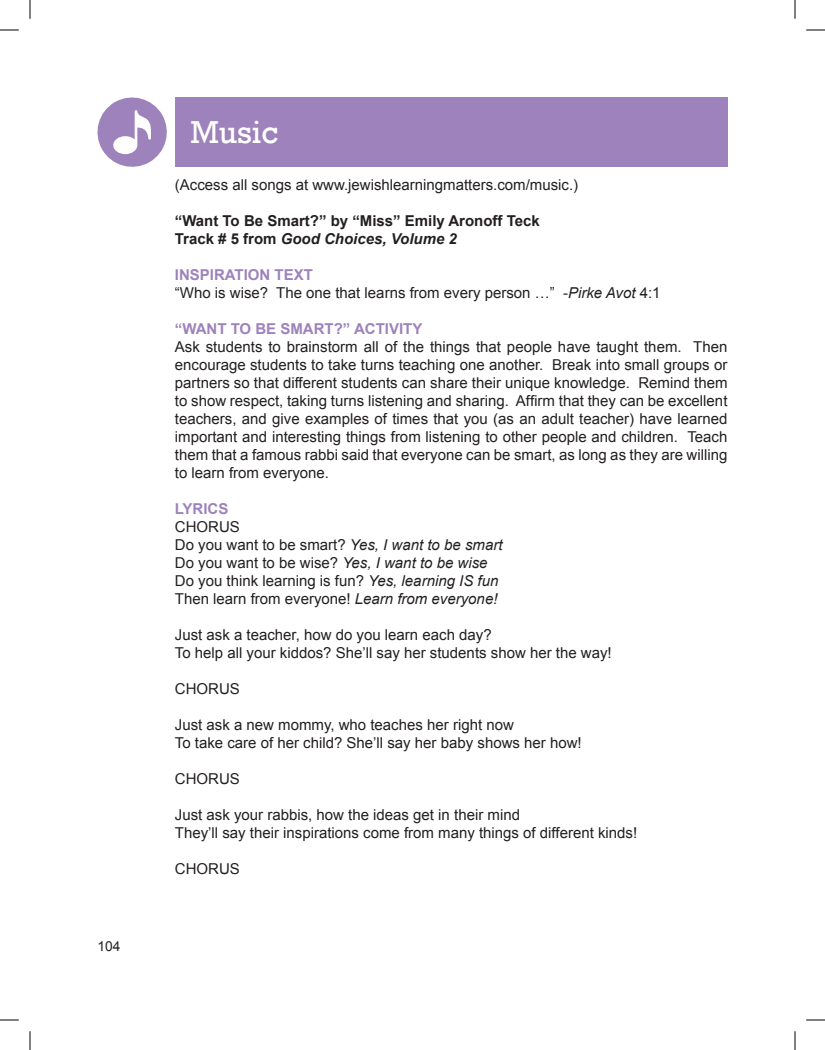
<style>
.page{position:relative;width:825px;height:1050px;background:#fff}
.page>*{position:absolute;margin:0;border:0;box-sizing:border-box;transform-origin:0 0}
.t1{font:32.5px "Rockwell";color:#fff}
.t2{font:15px/18px "Arial";color:#231f20}
.t3{font:700 15px/18px "Arial";color:#231f20}
.t4{font:700 15px "Arial";color:#9e82bb}
.t5{font:13.75px "Arial";color:#231f20}
.s1{font-style:italic}
.s2{font-weight:700;color:#9e82bb}
</style>
<div class="page">
<div style="left:175px;top:98px;width:553px;height:69px;background:#9e82bb"></div>
<svg style="left:97px;top:97px;width:70px;height:70px"></svg>
<svg style="left:0;top:29px;width:19px;height:2px"></svg>
<svg style="left:806px;top:29px;width:19px;height:2px"></svg>
<svg style="left:0;top:1019px;width:19px;height:2px"></svg>
<svg style="left:806px;top:1019px;width:19px;height:2px"></svg>
<svg style="left:29px;top:0;width:2px;height:19px"></svg>
<svg style="left:29px;top:1031px;width:2px;height:19px"></svg>
<svg style="left:794px;top:0;width:2px;height:19px"></svg>
<svg style="left:794px;top:1031px;width:2px;height:19px"></svg>
<p class="t5" style="left:98px;top:937px;width:24px">104</p>
<h1 class="t1" style="left:190px;top:114px;width:90px">Music</h1>
<p class="t2" style="left:175px;top:176px;width:405px">(Access all songs at www.jewishlearningmatters.com/music.)</p>
<p class="t3" style="left:175px;top:212px;width:367px">“Want To Be Smart?” by “Miss” Emily Aronoff Teck<br>Track # 5 from <span class="s1">Good Choices, Volume 2</span></p>
<p class="t2" style="left:175px;top:266px;width:487px"><span class="s2">Inspiration Text<br></span>“Who is wise? The one that learns from every person …” -<span class="s1">Pirke Avot</span> 4:1</p>
<p class="t4" style="left:175px;top:319px;width:249px">“Want To Be Smart?” Activity</p>
<p class="t2" style="left:175px;top:338px;width:554px;text-align:justify">Ask students to brainstorm all of the things that people have taught them. Then encourage students to take turns teaching one another. Break into small groups or partners so that different students can share their unique knowledge. Remind them to show respect, taking turns listening and sharing. Affirm that they can be excellent teachers, and give examples of times that you (as an adult teacher) have learned important and interesting things from listening to other people and children. Teach them that a famous rabbi said that everyone can be smart, as long as they are willing to learn from everyone.</p>
<p class="t4" style="left:175px;top:499px;width:53px">Lyrics</p>
<p class="t2" style="left:175px;top:518px;width:329px">CHORUS<br>Do you want to be smart? <span class="s1">Yes, I want to be smart </span>Do you want to be wise? <span class="s1">Yes, I want to be wise </span>Do you think learning is fun? <span class="s1">Yes, learning IS fun </span>Then learn from everyone! <span class="s1">Learn from everyone!</span></p>
<p class="t2" style="left:175px;top:626px;width:438px">Just ask a teacher, how do you learn each day?<br>To help all your kiddos? She’ll say her students show her the way!</p>
<p class="t2" style="left:175px;top:680px;width:66px">CHORUS</p>
<p class="t2" style="left:175px;top:716px;width:408px">Just ask a new mommy, who teaches her right now<br>To take care of her child? She’ll say her baby shows her how!</p>
<p class="t2" style="left:175px;top:770px;width:66px">CHORUS</p>
<p class="t2" style="left:175px;top:806px;width:464px">Just ask your rabbis, how the ideas get in their mind<br>They’ll say their inspirations come from many things of different kinds!</p>
<p class="t2" style="left:175px;top:860px;width:66px">CHORUS</p>
</div>
